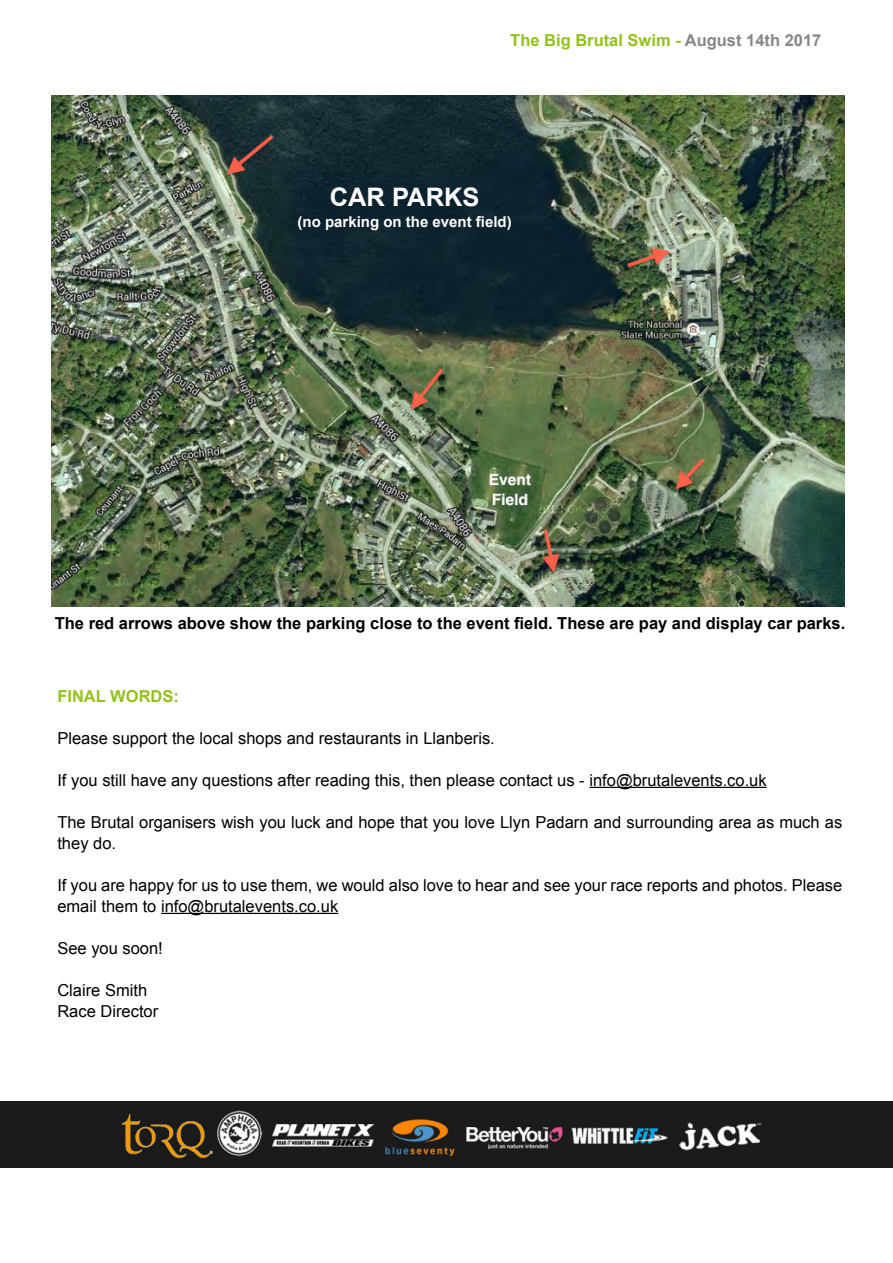
<style>
.page{position:relative;width:893px;height:1263px;background:#fff}
.page>*{position:absolute;margin:0;border:0;box-sizing:border-box;transform-origin:0 0}
.t1{font:700 25.5px "Arial";color:#fff}
.t2{font:16.5px/21px "Arial";color:#000}
.t3{font:700 16.5px "Arial";color:#000}
.t4{font:700 16.5px "Arial";color:#95c11f}
.t5{font:700 15px "Arial";color:#fff}
.s1{color:#878787}
</style>
<div class="page">
<hr style="left:589px;top:787px;width:178px;height:1px;background:#000">
<hr style="left:161px;top:913px;width:177px;height:1px;background:#000">
<img style="left:51px;top:96px;width:794px;height:511px">
<img style="left:0;top:1101px;width:893px;height:67px">
<p class="t4" style="left:510px;top:29px;width:313px">The Big Brutal Swim - <span class="s1">August 14th 2017</span></p>
<h1 class="t1" style="left:330px;top:181px;width:151px">CAR PARKS</h1>
<p class="t5" style="left:298px;top:212px;width:216px">(no parking on the event field)</p>
<p class="t3" style="left:55px;top:612px;width:792px">The red arrows above show the parking close to the event field. These are pay and display car parks.</p>
<p class="t4" style="left:57px;top:685px;width:123px">FINAL WORDS:</p>
<p class="t2" style="left:57px;top:727px;width:439px">Please support the local shops and restaurants in Llanberis.</p>
<p class="t2" style="left:57px;top:769px;width:711px">If you still have any questions after reading this, then please contact us - info@brutalevents.co.uk</p>
<p class="t2" style="left:57px;top:811px;width:786px">The Brutal organisers wish you luck and hope that you love Llyn Padarn and surrounding area as much as they do.</p>
<p class="t2" style="left:57px;top:874px;width:786px">If you are happy for us to use them, we would also love to hear and see your race reports and photos. Please email them to info@brutalevents.co.uk</p>
<p class="t2" style="left:57px;top:937px;width:107px">See you soon!</p>
<p class="t2" style="left:57px;top:979px;width:102px">Claire Smith<br>Race Director</p>
</div>
